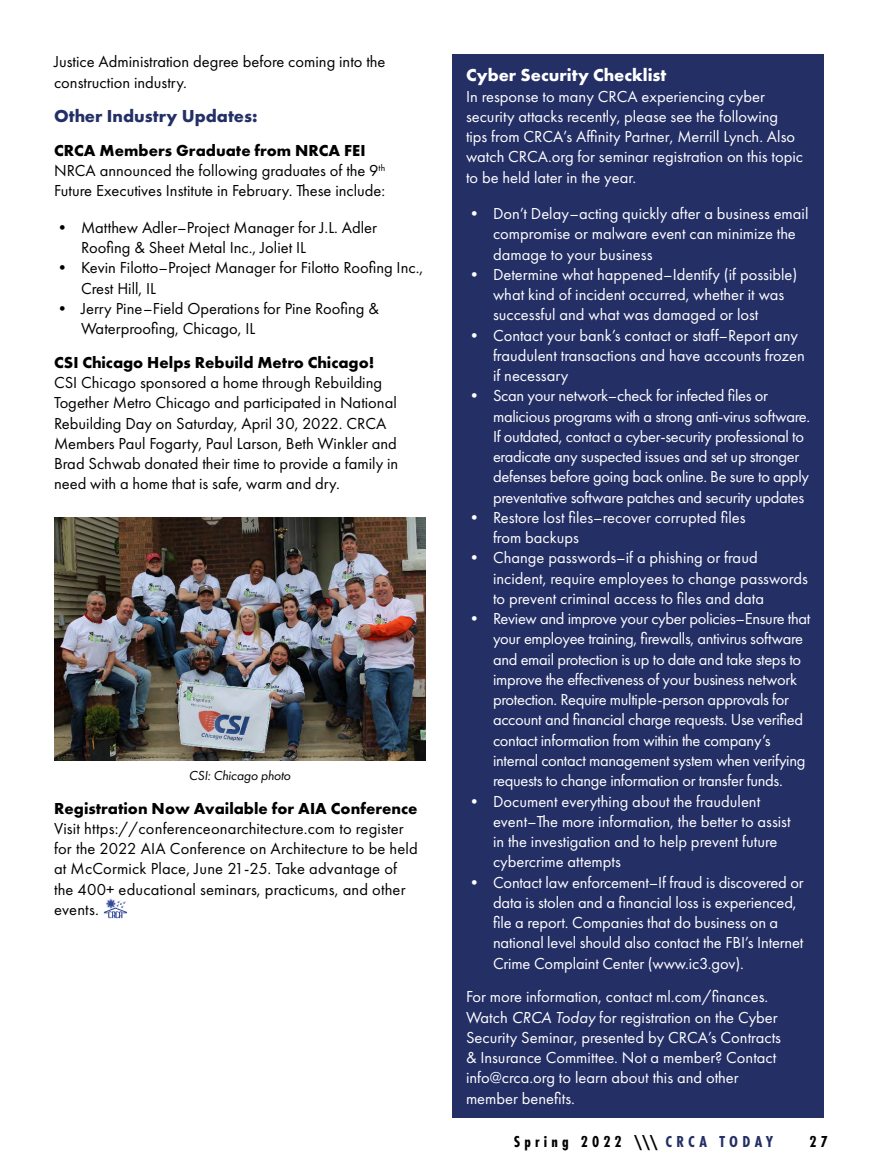
<style>
.page{position:relative;width:878px;height:1175px;background:#fff}
.page>*{position:absolute;margin:0;border:0;box-sizing:border-box;transform-origin:0 0}
.t1{font:700 18px "Futura PT";color:#fff}
.t2{font:700 18px "Futura PT";color:#242f66}
.Body_Text{font:16.5px/20.2px "Futura PT";color:#fff}
.Body_Text-2{font:16.5px/20.2px "Futura PT";color:#000}
.Body_Text-3{font:16.5px/20.2px "Futura PT";letter-spacing:-.02em;color:#fff}
.t3{font:700 16.5px "Futura PT";color:#000}
.t4{font:700 16.5px "Futura PT Cond";letter-spacing:.25em;color:#000}
.Photo_Caption{font:italic 13.5px "Futura PT";letter-spacing:-.01em;color:#000}
.s1{font-style:italic}
.s2{color:#242f66}
</style>
<div class="page">
<img style="left:54px;top:517px;width:371px;height:243px">
<img style="left:103px;top:898px;width:25px;height:21px">
<div style="left:452px;top:54px;width:372px;height:1063px;background:#242f66"></div>
<p class="Body_Text-2" style="left:54px;top:52px;width:333px">Justice Administration degree before coming into the construction industry.</p>
<h1 class="t2" style="left:54px;top:104px;width:205px">Other Industry Updates:</h1>
<h2 class="t3" style="left:54px;top:140px;width:313px">CRCA Members Graduate from NRCA FEI</h2>
<p class="Body_Text-2" style="left:54px;top:160px;width:333px">NRCA announced the following graduates of the 9<sup>th<br></sup>Future Executives Institute in February. These include:</p>
<p class="Body_Text-2" style="left:81px;top:217px;width:297px;text-indent:-27px">• Matthew Adler–Project Manager for J.L. Adler<br>Roofing &amp; Sheet Metal Inc., Joliet IL</p>
<p class="Body_Text-2" style="left:81px;top:258px;width:344px;text-indent:-27px">• Kevin Filotto–Project Manager for Filotto Roofing Inc.,<br>Crest Hill, IL</p>
<p class="Body_Text-2" style="left:81px;top:298px;width:299px;text-indent:-27px">• Jerry Pine–Field Operations for Pine Roofing &amp;<br>Waterproofing, Chicago, IL</p>
<h2 class="t3" style="left:54px;top:352px;width:322px">CSI Chicago Helps Rebuild Metro Chicago!</h2>
<p class="Body_Text-2" style="left:54px;top:372px;width:346px">CSI Chicago sponsored a home through Rebuilding Together Metro Chicago and participated in National Rebuilding Day on Saturday, April 30, 2022. CRCA Members Paul Fogarty, Paul Larson, Beth Winkler and Brad Schwab donated their time to provide a family in need with a home that is safe, warm and dry.</p>
<p class="Photo_Caption" style="left:189px;top:767px;width:103px">CSI: Chicago photo</p>
<h2 class="t3" style="left:54px;top:797px;width:365px">Registration Now Available for AIA Conference</h2>
<p class="Body_Text-2" style="left:54px;top:818px;width:365px">Visit https://conferenceonarchitecture.com to register for the 2022 AIA Conference on Architecture to be held at McCormick Place, June 21-25. Take advantage of the 400+ educational seminars, practicums, and other events.</p>
<h1 class="t1" style="left:466px;top:64px;width:202px">Cyber Security Checklist</h1>
<p class="Body_Text" style="left:466px;top:86px;width:338px">In response to many CRCA experiencing cyber security attacks recently, please see the following tips from CRCA’s Affinity Partner, Merrill Lynch. Also watch CRCA.org for seminar registration on this topic to be held later in the year.</p>
<p class="Body_Text" style="left:493px;top:203px;width:317px;text-indent:-27px">• Don’t Delay–acting quickly after a business email compromise or malware event can minimize the damage to your business</p>
<p class="Body_Text" style="left:493px;top:264px;width:306px;text-indent:-27px">• Determine what happened–Identify (if possible) what kind of incident occurred, whether it was successful and what was damaged or lost</p>
<p class="Body_Text" style="left:493px;top:325px;width:313px;text-indent:-27px">• Contact your bank’s contact or staff–Report any fraudulent transactions and have accounts frozen if necessary</p>
<p class="Body_Text-3" style="left:493px;top:385px;width:319px;text-indent:-27px">• Scan your network–check for infected files or malicious programs with a strong anti-virus software.<br>If outdated, contact a cyber-security professional to eradicate any suspected issues and set up stronger defenses before going back online. Be sure to apply preventative software patches and security updates</p>
<p class="Body_Text" style="left:493px;top:507px;width:254px;text-indent:-27px">• Restore lost files–recover corrupted files from backups</p>
<p class="Body_Text" style="left:493px;top:547px;width:316px;text-indent:-27px">• Change passwords–if a phishing or fraud incident, require employees to change passwords to prevent criminal access to files and data</p>
<p class="Body_Text-3" style="left:493px;top:608px;width:319px;text-indent:-27px">• Review and improve your cyber policies–Ensure that your employee training, firewalls, antivirus software and email protection is up to date and take steps to improve the effectiveness of your business network protection. Require multiple-person approvals for account and financial charge requests. Use verified contact information from within the company’s internal contact management system when verifying requests to change information or transfer funds.</p>
<p class="Body_Text" style="left:493px;top:790px;width:299px;text-indent:-27px">• Document everything about the fraudulent event–The more information, the better to assist in the investigation and to help prevent future cybercrime attempts</p>
<p class="Body_Text" style="left:493px;top:871px;width:312px;text-indent:-27px">• Contact law enforcement–If fraud is discovered or data is stolen and a financial loss is experienced, file a report. Companies that do business on a national level should also contact the FBI’s Internet Crime Complaint Center (www.ic3.gov).</p>
<p class="Body_Text" style="left:466px;top:986px;width:316px">For more information, contact ml.com/finances.<br>Watch <span class="s1">CRCA Today</span> for registration on the Cyber Security Seminar, presented by CRCA’s Contracts &amp; Insurance Committee. Not a member? Contact info@crca.org to learn about this and other member benefits.</p>
<p class="t4" style="left:514px;top:1131px;width:261px">Spring 2022 \\\ <span class="s2">CRCA TODAY</span></p>
<p class="t4" style="left:809px;top:1131px;width:20px">27</p>
</div>
